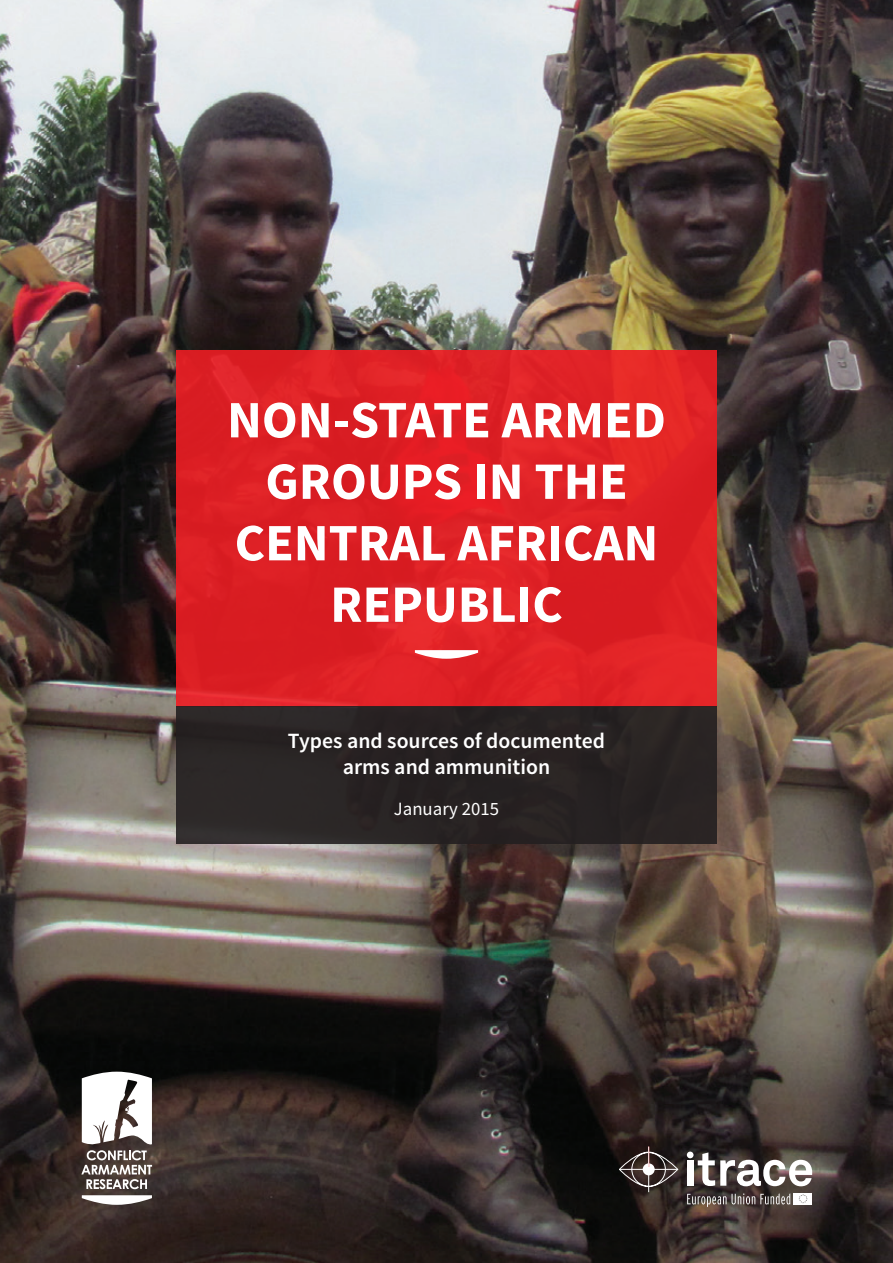
<style>
.page{position:relative;width:893px;height:1263px;background:#fff}
.page>*{position:absolute;margin:0;border:0;box-sizing:border-box;transform-origin:0 0}
.t1{font:700 52.5px/61.5px "Source Sans Pro";color:#fff;text-align:center}
.t2{font:600 21.75px/26.1px "Source Sans Pro";color:#fff;text-align:center}
.t3{font:18.75px "Source Sans Pro";color:#fff}
</style>
<div class="page">
<img style="left:0;top:0;width:893px;height:1263px">
<div style="left:687px;top:1160px;width:6px;height:26px;background:#fff"></div>
<svg style="left:698px;top:1152px;width:114px;height:34px"></svg>
<svg style="left:619px;top:1146px;width:59px;height:46px;background:#473e3c"></svg>
<div style="left:687px;top:1151px;width:6px;height:7px;background:#fff;border-radius:50%"></div>
<svg style="left:687px;top:1194px;width:39px;height:13px"></svg>
<svg style="left:732px;top:1193px;width:58px;height:11px"></svg>
<div style="left:794px;top:1193px;width:18px;height:11px;background:#fff"></div>
<svg style="left:799px;top:1194px;width:9px;height:9px"></svg>
<svg style="left:82px;top:1195px;width:70px;height:10px"></svg>
<svg style="left:81px;top:1072px;width:71px;height:117px"></svg>
<div style="left:176px;top:350px;width:540px;height:356px;background:#dd1f25"></div>
<div style="left:176px;top:706px;width:540px;height:138px;background:#231f20"></div>
<svg style="left:415px;top:650px;width:63px;height:9px"></svg>
<p class="t1" style="left:227px;top:391px;width:440px">NON-STATE ARMED<br>GROUPS IN THE<br>CENTRAL AFRICAN<br>REPUBLIC</p>
<p class="t2" style="left:288px;top:728px;width:319px">Types and sources of documented arms and ammunition</p>
<p class="t3" style="left:394px;top:797px;width:107px">January 2015</p>
</div>
